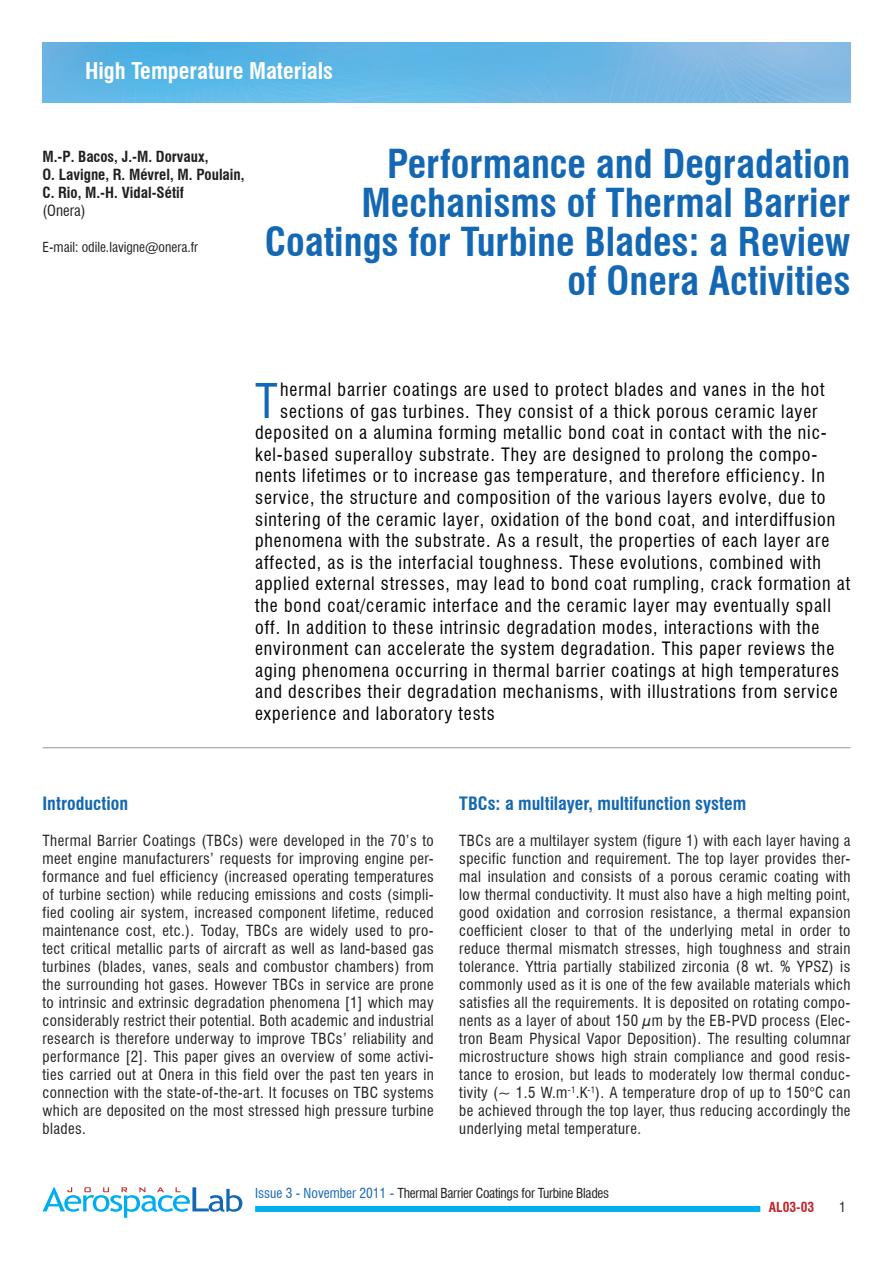
<style>
.page{position:relative;width:893px;height:1263px;background:#fff}
.page>*{position:absolute;margin:0;border:0;box-sizing:border-box;transform-origin:0 0}
.t1{font:condensed 46.8px "Swiss 721 BT";color:#1468b3}
.t2{font:700 condensed 39px/39px "Swiss 721 BT";color:#1468b3;text-align:right}
.t3{font:700 condensed 22.5px "Swiss 721 BT";color:#fff}
.t4{font:condensed 18px "Swiss 721 BT";letter-spacing:.05em;color:#000}
.t5{font:700 condensed 18px "Swiss 721 BT";color:#1468b3}
.t6{font:condensed 15px/18px "Swiss 721 BT";letter-spacing:.025em;color:#231f20;text-align:justify}
.t7{font:700 condensed 15px/18px "Swiss 721 BT";color:#231f20}
.t8{font:condensed 13.5px "Swiss 721 BT";letter-spacing:-.02em;color:#231f20}
.t9{font:condensed 13.5px "Swiss 721 BT";color:#231f20}
.t10{font:700 condensed 13.5px "Swiss 721 BT";color:#c0262d}
.s1{color:#1468b3}
</style>
<div class="page">
<div style="left:255px;top:1206px;width:505px;height:6px;background:#00aeef"></div>
<svg style="left:43px;top:1187px;width:199px;height:31px"></svg>
<img style="left:43px;top:43px;width:807px;height:59px">
<hr style="left:43px;top:747px;width:807px;height:1px;background:#939598">
<h3 class="t3" style="left:85px;top:57px;width:250px">High Temperature Materials</h3>
<p class="t7" style="left:43px;top:148px;width:204px">M.-P. Bacos, J.-M. Dorvaux,<br>O. Lavigne, R. Mévrel, M. Poulain,<br>C. Rio, M.-H. Vidal-Sétif</p>
<p class="t6" style="left:43px;top:202px;width:45px">(Onera)</p>
<p class="t9" style="left:43px;top:239px;width:157px">E-mail: odile.lavigne@onera.fr</p>
<h2 class="t2" style="left:265px;top:145px;width:587px">Performance and Degradation<br>Mechanisms of Thermal Barrier<br>Coatings for Turbine Blades: a Review of Onera Activities</h2>
<h1 class="t1" style="left:255px;top:373px;width:24px">T</h1>
<p class="t4" style="left:280px;top:379px;width:546px">hermal barrier coatings are used to protect blades and vanes in the hot</p>
<p class="t4" style="left:280px;top:400px;width:539px">sections of gas turbines. They consist of a thick porous ceramic layer</p>
<p class="t4" style="left:255px;top:422px;width:573px">deposited on a alumina forming metallic bond coat in contact with the nic-</p>
<p class="t4" style="left:255px;top:443px;width:564px">kel-based superalloy substrate. They are designed to prolong the compo-</p>
<p class="t4" style="left:255px;top:465px;width:571px">nents lifetimes or to increase gas temperature, and therefore efficiency. In</p>
<p class="t4" style="left:255px;top:487px;width:572px">service, the structure and composition of the various layers evolve, due to</p>
<p class="t4" style="left:255px;top:508px;width:582px">sintering of the ceramic layer, oxidation of the bond coat, and interdiffusion</p>
<p class="t4" style="left:255px;top:530px;width:576px">phenomena with the substrate. As a result, the properties of each layer are</p>
<p class="t4" style="left:255px;top:551px;width:567px">affected, as is the interfacial toughness. These evolutions, combined with</p>
<p class="t4" style="left:255px;top:573px;width:597px">applied external stresses, may lead to bond coat rumpling, crack formation at</p>
<p class="t4" style="left:255px;top:595px;width:577px">the bond coat/ceramic interface and the ceramic layer may eventually spall</p>
<p class="t4" style="left:255px;top:616px;width:566px">off. In addition to these intrinsic degradation modes, interactions with the</p>
<p class="t4" style="left:255px;top:638px;width:581px">environment can accelerate the system degradation. This paper reviews the</p>
<p class="t4" style="left:255px;top:659px;width:585px">aging phenomena occurring in thermal barrier coatings at high temperatures</p>
<p class="t4" style="left:255px;top:681px;width:584px">and describes their degradation mechanisms, with illustrations from service</p>
<p class="t4" style="left:255px;top:703px;width:241px">experience and laboratory tests</p>
<p class="t5" style="left:43px;top:793px;width:87px">Introduction</p>
<p class="t6" style="left:43px;top:832px;width:393px">Thermal Barrier Coatings (TBCs) were developed in the 70’s to meet engine manufacturers’ requests for improving engine per&shy;formance and fuel efficiency (increased operating temperatures of turbine section) while reducing emissions and costs (simpli&shy;fied cooling air system, increased component lifetime, reduced maintenance cost, etc.). Today, TBCs are widely used to pro&shy;tect critical metallic parts of aircraft as well as land-based gas turbines (blades, vanes, seals and combustor chambers) from the surrounding hot gases. However TBCs in service are prone to intrinsic and extrinsic degradation phenomena [1] which may considerably restrict their potential. Both academic and industrial research is therefore underway to improve TBCs’ reliability and performance [2]. This paper gives an overview of some activi&shy;ties carried out at Onera in this field over the past ten years in connection with the state-of-the-art. It focuses on TBC systems which are deposited on the most stressed high pressure turbine blades.</p>
<p class="t5" style="left:459px;top:793px;width:288px">TBCs: a multilayer, multifunction system</p>
<p class="t6" style="left:459px;top:832px;width:393px">TBCs are a multilayer system (figure 1) with each layer having a specific function and requirement. The top layer provides ther&shy;mal insulation and consists of a porous ceramic coating with low thermal conductivity. It must also have a high melting point, good oxidation and corrosion resistance, a thermal expansion coefficient closer to that of the underlying metal in order to reduce thermal mismatch stresses, high toughness and strain tolerance. Yttria partially stabilized zirconia (8 wt. % YPSZ) is commonly used as it is one of the few available materials which satisfies all the requirements. It is deposited on rotating compo&shy;nents as a layer of about 150 µm by the EB-PVD process (Elec&shy;tron Beam Physical Vapor Deposition). The resulting columnar microstructure shows high strain compliance and good resis&shy;tance to erosion, but leads to moderately low thermal conduc&shy;tivity (~ 1.5 W.m<sup>-1</sup>.K<sup>-1</sup>). A temperature drop of up to 150°C can be achieved through the top layer, thus reducing accordingly the underlying metal temperature.</p>
<p class="t8" style="left:255px;top:1185px;width:356px"><span class="s1">Issue 3 - November 2011 -</span> Thermal Barrier Coatings for Turbine Blades</p>
<p class="t10" style="left:769px;top:1199px;width:47px">AL03-03</p>
<p class="t9" style="left:839px;top:1199px;width:8px">1</p>
</div>
